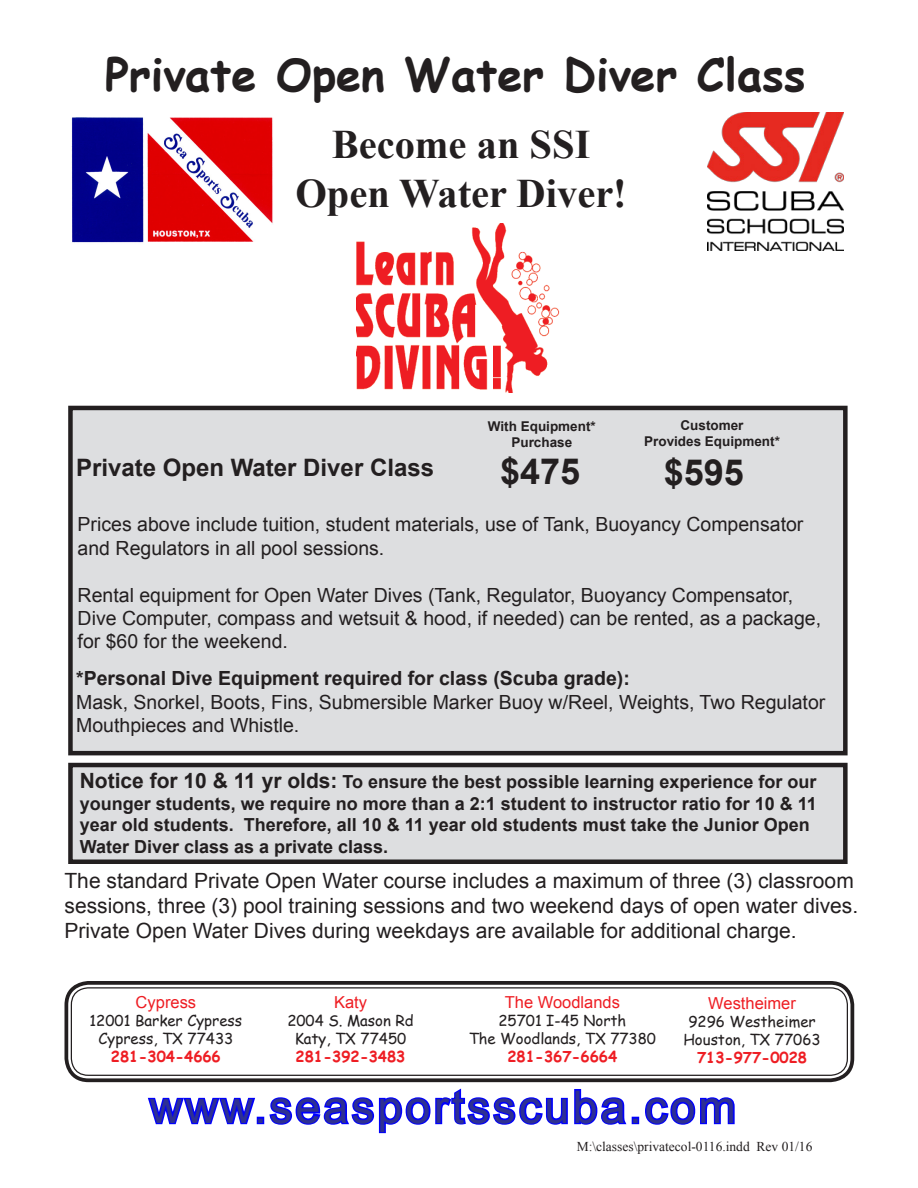
<style>
.page{position:relative;width:918px;height:1188px;background:#fff}
.page>*{position:absolute;margin:0;border:0;box-sizing:border-box;transform-origin:0 0}
.t1{font:700 45px "Comic Sans MS";color:#231f20}
.t2{font:45px "Arial";letter-spacing:.07em;color:#2e3092}
.t3{font:700 40.5px/48.6px "Times New Roman";color:#231f20;text-align:center}
.t4{font:700 36px "Arial";color:#231f20}
.t5{font:700 24px "Arial";color:#231f20}
.t6{font:21px/25.2px "Arial";color:#231f20}
.t7{font:19.5px/23.4px "Arial";color:#231f20}
.t8{font:700 19.5px "Arial";color:#231f20}
.t9{font:700 18px/21.6px "Arial";color:#231f20}
.t10{font:16.5px "Arial";color:#ee1d23}
.t11{font:15px "Comic Sans MS";color:#231f20}
.t12{font:700 15px "Comic Sans MS";color:#ee1d23}
.t13{font:700 13.5px "Arial";color:#231f20}
.t14{font:13.5px "Times New Roman";color:#231f20}
.s1{font-size:21px}
</style>
<div class="page">
<svg style="left:148px;top:1097px;width:109px;height:28px"></svg>
<div style="left:257px;top:1117px;width:7px;height:7px;border:3px solid #0000fd"></div>
<svg style="left:269px;top:1088px;width:358px;height:46px"></svg>
<div style="left:632px;top:1117px;width:7px;height:7px;border:3px solid #0000fd"></div>
<svg style="left:645px;top:1097px;width:90px;height:28px"></svg>
<img style="left:71px;top:117px;width:202px;height:126px">
<img style="left:357px;top:224px;width:203px;height:169px">
<div style="left:64px;top:981px;width:790px;height:101px;border:4px solid #231f20;border-radius:22px"></div>
<div style="left:71px;top:987px;width:777px;height:89px;border:1px solid #231f20;border-radius:17px"></div>
<img style="left:707px;top:112px;width:136px;height:138px">
<div style="left:68px;top:406px;width:780px;height:349px;background:#dddee0;border:4px solid #231f20"></div>
<div style="left:68px;top:763px;width:780px;height:101px;background:#dddee0;border:4px solid #231f20"></div>
<p class="t1" style="left:105px;top:42px;width:702px">Private Open Water Diver Class</p>
<p class="t3" style="left:295px;top:119px;width:333px">Become an SSI<br>Open Water Diver!</p>
<p class="t5" style="left:76px;top:452px;width:359px">Private Open Water Diver Class</p>
<p class="t13" style="left:488px;top:417px;width:109px">With Equipment*</p>
<p class="t13" style="left:511px;top:433px;width:62px">Purchase</p>
<p class="t13" style="left:681px;top:416px;width:65px">Customer</p>
<p class="t13" style="left:644px;top:432px;width:137px">Provides Equipment*</p>
<p class="t4" style="left:500px;top:447px;width:82px">$475</p>
<p class="t4" style="left:664px;top:448px;width:82px">$595</p>
<p class="t7" style="left:78px;top:513px;width:727px">Prices above include tuition, student materials, use of Tank, Buoyancy Compensator and Regulators in all pool sessions.</p>
<p class="t7" style="left:78px;top:583px;width:745px">Rental equipment for Open Water Dives (Tank, Regulator, Buoyancy Compensator,<br>Dive Computer, compass and wetsuit &amp; hood, if needed) can be rented, as a package, for $60 for the weekend.</p>
<p class="t8" style="left:76px;top:666px;width:555px">*Personal Dive Equipment required for class (Scuba grade):</p>
<p class="t7" style="left:76px;top:690px;width:751px">Mask, Snorkel, Boots, Fins, Submersible Marker Buoy w/Reel, Weights, Two Regulator<br>Mouthpieces and Whistle.</p>
<p class="t9" style="left:80px;top:772px;width:739px"><span class="s1">Notice for 10 &amp; 11 yr olds:</span> To ensure the best possible learning experience for our younger students, we require no more than a 2:1 student to instructor ratio for 10 &amp; 11 year old students. Therefore, all 10 &amp; 11 year old students must take the Junior Open Water Diver class as a private class.</p>
<p class="t6" style="left:64px;top:868px;width:795px">The standard Private Open Water course includes a maximum of three (3) classroom sessions, three (3) pool training sessions and two weekend days of open water dives.<br>Private Open Water Dives during weekdays are available for additional charge.</p>
<p class="t10" style="left:136px;top:991px;width:62px">Cypress</p>
<p class="t11" style="left:90px;top:1009px;width:154px">12001 Barker Cypress</p>
<p class="t11" style="left:99px;top:1027px;width:136px">Cypress, TX 77433</p>
<p class="t12" style="left:111px;top:1045px;width:111px">281-304-4666</p>
<p class="t10" style="left:334px;top:992px;width:35px">Katy</p>
<p class="t11" style="left:287px;top:1010px;width:128px">2004 S. Mason Rd</p>
<p class="t11" style="left:295px;top:1028px;width:113px">Katy, TX 77450</p>
<p class="t12" style="left:296px;top:1046px;width:111px">281-392-3483</p>
<p class="t10" style="left:505px;top:991px;width:117px">The Woodlands</p>
<p class="t11" style="left:498px;top:1009px;width:129px">25701 I-45 North</p>
<p class="t11" style="left:469px;top:1027px;width:189px">The Woodlands, TX 77380</p>
<p class="t12" style="left:507px;top:1045px;width:111px">281-367-6664</p>
<p class="t10" style="left:708px;top:992px;width:89px">Westheimer</p>
<p class="t11" style="left:688px;top:1010px;width:129px">9296 Westheimer</p>
<p class="t11" style="left:683px;top:1028px;width:139px">Houston, TX 77063</p>
<p class="t12" style="left:697px;top:1046px;width:111px">713-977-0028</p>
<p class="t2" style="left:150px;top:1077px;width:588px">www.seasportsscuba.com</p>
<p class="t14" style="left:577px;top:1137px;width:237px">M:\classes\privatecol-0116.indd Rev 01/16</p>
</div>
